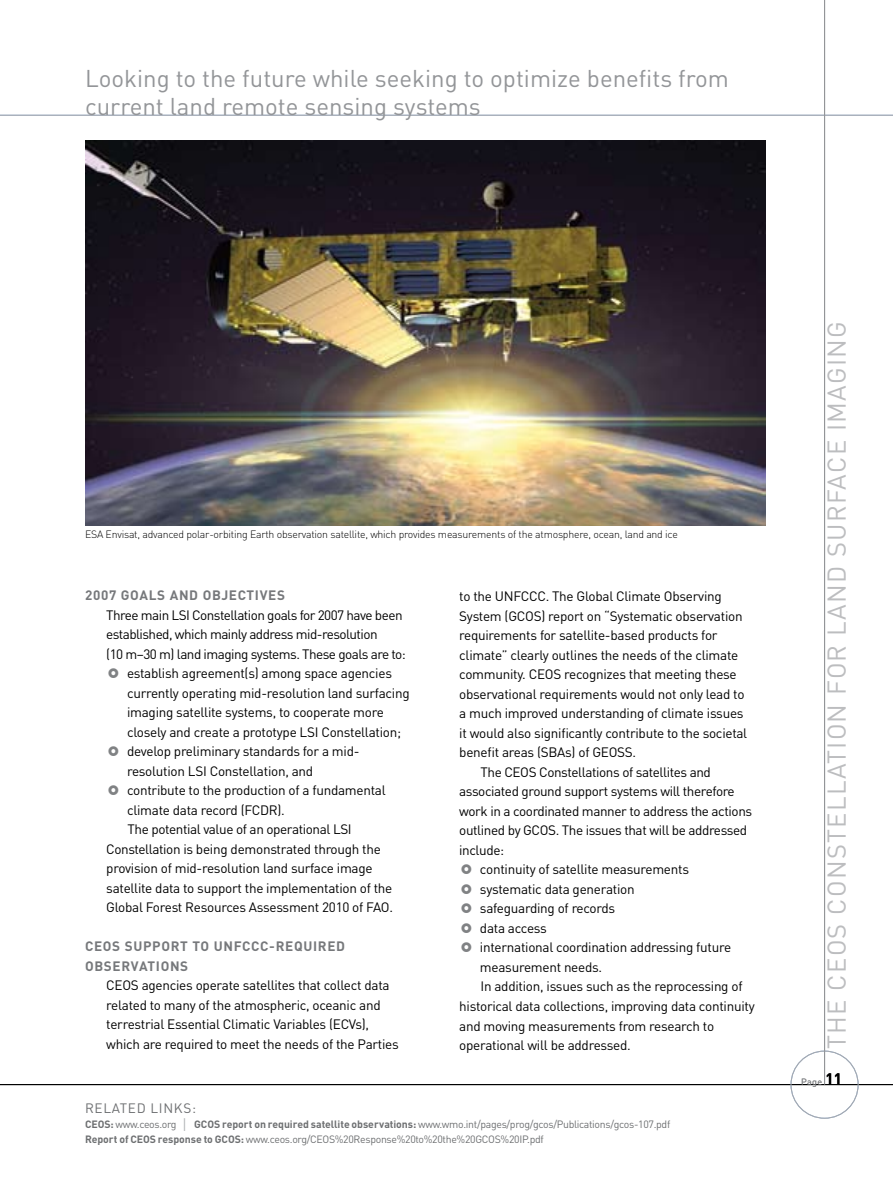
<style>
.page{position:relative;width:893px;height:1191px;background:#fff}
.page>*{position:absolute;margin:0;border:0;box-sizing:border-box;transform-origin:0 0}
.t1{font:25.5px "DIN";letter-spacing:.05em;color:#bcbdbf}
.t2{font:24px/28.5px "DIN";color:#939598}
.t3{font:13.5px/19.5px "DIN";letter-spacing:-.02em;color:#000}
.t4{font:13.5px "DIN";letter-spacing:-.04em;color:#000}
.t5{font:700 13.5px "DIN";letter-spacing:.05em;color:#76787b}
.t6{font:13.5px "DIN";color:#6d6f71}
.t7{font:10.5px/15px "DIN";letter-spacing:-.03em;color:#6d6f71}
.t8{font:300 10.5px "DIN";letter-spacing:-.02em;color:#000}
.t9{font:9px "DIN";color:#808284}
.s1{font-weight:700}
.s2{font-weight:300;font-size:18px;color:#b1b4b6}
.s3{font-weight:700;font-size:15px;color:#000}
</style>
<div class="page">
<hr style="left:0;top:1084px;width:893px;height:1px;background:#000">
<div style="left:790px;top:1050px;width:69px;height:68px;border:1px solid #a7a9ac;border-radius:50%"></div>
<hr style="left:0;top:115px;width:893px;height:1px;background:#a7a9ac">
<hr style="left:824px;top:0;width:1px;height:1084px;background:#939598">
<img style="left:85px;top:140px;width:680px;height:385px">
<h2 class="t2" style="left:85px;top:63px;width:645px">Looking to the future while seeking to optimize benefits from current land remote sensing systems</h2>
<p class="t8" style="left:85px;top:528px;width:594px">ESA Envisat, advanced polar-orbiting Earth observation satellite, which provides measurements of the atmosphere, ocean, land and ice</p>
<p class="t5" style="left:85px;top:586px;width:146px">2007 Goals an d objectives</p>
<p class="t4" style="left:106px;top:606px;width:298px">Three main LSI Constellation goals for 2007 have been</p>
<p class="t4" style="left:106px;top:626px;width:273px">established, which mainly address mid-resolution</p>
<p class="t4" style="left:106px;top:645px;width:301px">(10 m–30 m) land imaging systems. These goals are to:</p>
<p class="t3" style="left:127px;top:663px;width:266px">establish agreement(s) among space agencies</p>
<p class="t3" style="left:127px;top:682px;width:284px">currently operating mid-resolution land surfacing</p>
<p class="t3" style="left:127px;top:702px;width:258px">imaging satellite systems, to cooperate more</p>
<p class="t3" style="left:127px;top:721px;width:276px">closely and create a prototype LSI Constellation;</p>
<p class="t3" style="left:127px;top:741px;width:234px">develop preliminary standards for a mid-</p>
<p class="t3" style="left:127px;top:760px;width:188px">resolution LSI Constellation, and</p>
<p class="t3" style="left:127px;top:780px;width:260px">contribute to the production of a fundamental</p>
<p class="t3" style="left:127px;top:799px;width:159px">climate data record (FCDR).</p>
<p class="t3" style="left:128px;top:819px;width:226px">The potential value of an operational LSI</p>
<p class="t3" style="left:106px;top:838px;width:276px">Constellation is being demonstrated through the</p>
<p class="t3" style="left:106px;top:858px;width:268px">provision of mid-resolution land surface image</p>
<p class="t3" style="left:106px;top:877px;width:288px">satellite data to support the implementation of the</p>
<p class="t3" style="left:106px;top:897px;width:288px">Global Forest Resources Assessment 2010 of FAO.</p>
<p class="t5" style="left:85px;top:937px;width:50px">CEOS suppo</p>
<p class="t5" style="left:171px;top:937px;width:176px">rt to UNFCCC-requi red</p>
<p class="t5" style="left:85px;top:957px;width:56px">observations</p>
<p class="t3" style="left:106px;top:975px;width:294px">CEOS agencies operate satellites that collect data related to many of the atmospheric, oceanic and terrestrial Essential Climatic Variables (ECVs), which are required to meet the needs of the Parties</p>
<p class="t3" style="left:459px;top:586px;width:264px">to the UNFCCC. The Global Climate Observing</p>
<p class="t3" style="left:459px;top:606px;width:285px">System (GCOS) report on “Systematic observation</p>
<p class="t3" style="left:459px;top:625px;width:260px">requirements for satellite-based products for</p>
<p class="t3" style="left:459px;top:645px;width:281px">climate” clearly outlines the needs of the climate</p>
<p class="t3" style="left:459px;top:664px;width:279px">community. CEOS recognizes that meeting these</p>
<p class="t3" style="left:459px;top:684px;width:287px">observational requirements would not only lead to</p>
<p class="t3" style="left:459px;top:703px;width:286px">a much improved understanding of climate issues</p>
<p class="t3" style="left:459px;top:723px;width:290px">it would also significantly contribute to the societal</p>
<p class="t3" style="left:459px;top:742px;width:178px">benefit areas (SBAs) of GEOSS.</p>
<p class="t3" style="left:480px;top:762px;width:232px">The CEOS Constellations of satellites and</p>
<p class="t3" style="left:459px;top:781px;width:277px">associated ground support systems will therefore</p>
<p class="t3" style="left:459px;top:801px;width:294px">work in a coordinated manner to address the actions</p>
<p class="t3" style="left:459px;top:820px;width:289px">outlined by GCOS. The issues that will be addressed</p>
<p class="t3" style="left:459px;top:840px;width:46px">include:</p>
<p class="t3" style="left:480px;top:859px;width:211px">continuity of satellite measurements</p>
<p class="t3" style="left:480px;top:879px;width:156px">systematic data generation</p>
<p class="t3" style="left:480px;top:898px;width:137px">safeguarding of records</p>
<p class="t3" style="left:480px;top:918px;width:68px">data access</p>
<p class="t3" style="left:480px;top:937px;width:253px">international coordination addressing future</p>
<p class="t3" style="left:480px;top:957px;width:124px">measurement needs.</p>
<p class="t3" style="left:480px;top:976px;width:264px">In addition, issues such as the reprocessing of</p>
<p class="t3" style="left:459px;top:996px;width:297px">historical data collections, improving data continuity</p>
<p class="t3" style="left:459px;top:1015px;width:256px">and moving measurements from research to</p>
<p class="t3" style="left:459px;top:1035px;width:173px">operational will be addressed.</p>
<p class="t6" style="left:85px;top:1099px;width:75px">Related links</p>
<p class="t6" style="left:192px;top:1099px;width:6px">:</p>
<p class="t7" style="left:85px;top:1116px;width:587px"><span class="s1">CEOS:</span> www.ceos.org <span class="s2">I</span> <span class="s1">GCOS report on required satellite observations:</span> www.wmo.int/pages/prog/gcos/Publications/gcos-107.pdf<br><span class="s1">Report of CEOS response to GCOS:</span> www.ceos.org/CEOS%20Response%20to%20the%20GCOS%20IP.pdf</p>
<h1 class="t1" style="left:821px;top:1049px;width:725px;rotate:-90deg">The CEOS Constellation for Land Surface Imaging</h1>
<p class="t9" style="left:801px;top:1075px;width:42px">Page <span class="s3">11</span></p>
</div>
